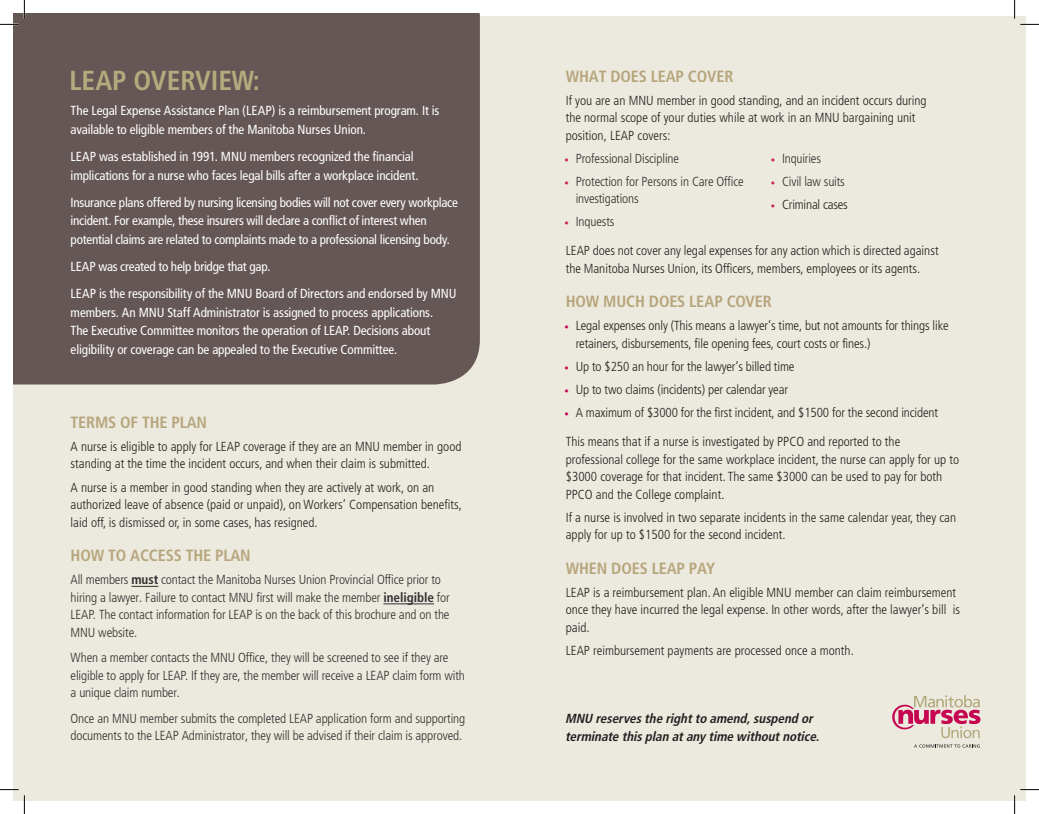
<style>
.page{position:relative;width:1039px;height:814px;background:#fff}
.page>*{position:absolute;margin:0;border:0;box-sizing:border-box;transform-origin:0 0}
.t1{font:700 condensed 27.5px "Frutiger";color:#b3ab7e}
.t2{font:700 condensed 16.25px "Frutiger";letter-spacing:-.01em;color:#b7a67d}
.t3{font:300 condensed 13.12px/17.5px "Frutiger LT Pro";color:#231f20}
.t4{font:condensed 13.12px/18.8px "Frutiger";letter-spacing:-.01em;color:#fff}
.t5{font:300 condensed 13.12px/17.5px "Frutiger LT Pro";letter-spacing:-.01em;color:#323031}
.t6{font:italic 700 condensed 13.12px/17.5px "Frutiger";color:#231f20}
.s1{font-family:"Frutiger";font-weight:700}
.s2{font-family:"Frutiger";font-size:8.75px;color:#c92457}
.s3{font-family:"Frutiger";font-size:8.75px;color:#c70652}
</style>
<div class="page">
<div style="left:13px;top:16px;width:1013px;height:785px;background:#ece9de"></div>
<div style="left:13px;top:13px;width:467px;height:371px;background:#655756"></div>
<svg style="left:914px;top:744px;width:65px;height:3px"></svg>
<svg style="left:892px;top:695px;width:88px;height:43px"></svg>
<svg style="left:0;top:0;width:25px;height:25px"></svg>
<svg style="left:0;top:789px;width:25px;height:25px"></svg>
<svg style="left:1014px;top:0;width:25px;height:25px"></svg>
<svg style="left:1014px;top:789px;width:25px;height:25px"></svg>
<svg style="left:131px;top:586px;width:27px;height:1px"></svg>
<hr style="left:383px;top:603px;width:51px;height:1px;background:#323031">
<p class="t1" style="left:69px;top:64px;width:192px">LEAP OVERVIEW:</p>
<p class="t4" style="left:71px;top:101px;width:370px">The Legal Expense Assistance Plan (LEAP) is a reimbursement program. It is available to eligible members of the Manitoba Nurses Union.</p>
<p class="t4" style="left:71px;top:147px;width:349px">LEAP was established in 1991. MNU members recognized the financial implications for a nurse who faces legal bills after a workplace incident.</p>
<p class="t4" style="left:71px;top:193px;width:389px">Insurance plans offered by nursing licensing bodies will not cover every workplace incident. For example, these insurers will declare a conflict of interest when potential claims are related to complaints made to a professional licensing body.</p>
<p class="t4" style="left:71px;top:253px;width:387px;line-height:26.9px">LEAP was created to help bridge that gap.<br>LEAP is the responsibility of the MNU Board of Directors and endorsed by MNU</p>
<p class="t4" style="left:71px;top:303px;width:364px">members. An MNU Staff Administrator is assigned to process applications.<br>The Executive Committee monitors the operation of LEAP. Decisions about eligibility or coverage can be appealed to the Executive Committee.</p>
<p class="t2" style="left:71px;top:412px;width:138px">TERMS OF THE PLAN</p>
<p class="t3" style="left:71px;top:438px;width:392px">A nurse is eligible to apply for LEAP coverage if they are an MNU member in good standing at the time the incident occurs, and when their claim is submitted.</p>
<p class="t3" style="left:71px;top:478px;width:393px">A nurse is a member in good standing when they are actively at work, on an authorized leave of absence (paid or unpaid), on Workers’ Compensation benefits, laid off, is dismissed or, in some cases, has resigned.</p>
<p class="t2" style="left:71px;top:545px;width:182px">HOW TO ACCESS THE PLAN</p>
<p class="t5" style="left:71px;top:571px;width:381px">All members <span class="s1">must</span> contact the Manitoba Nurses Union Provincial Office prior to hiring a lawyer. Failure to contact MNU first will make the member <span class="s1">ineligible</span> for LEAP. The contact information for LEAP is on the back of this brochure and on the MNU website.</p>
<p class="t5" style="left:71px;top:649px;width:396px">When a member contacts the MNU Office, they will be screened to see if they are eligible to apply for LEAP. If they are, the member will receive a LEAP claim form with a unique claim number.</p>
<p class="t5" style="left:71px;top:709px;width:396px">Once an MNU member submits the completed LEAP application form and supporting documents to the LEAP Administrator, they will be advised if their claim is approved.</p>
<p class="t2" style="left:566px;top:66px;width:169px">WHAT DOES LEAP COVER</p>
<p class="t3" style="left:566px;top:92px;width:362px">If you are an MNU member in good standing, and an incident occurs during the normal scope of your duties while at work in an MNU bargaining unit position, LEAP covers:</p>
<p class="t5" style="left:564px;top:150px;width:116px"><span class="s2">•</span> Professional Discipline</p>
<p class="t5" style="left:576px;top:173px;width:169px;text-indent:-11px"><span class="s2">•</span> Protection for Persons in Care Office investigations</p>
<p class="t5" style="left:564px;top:213px;width:51px"><span class="s2">•</span> Inquests</p>
<p class="t5" style="left:771px;top:150px;width:52px"><span class="s2">•</span> Inquiries</p>
<p class="t5" style="left:771px;top:173px;width:76px"><span class="s2">•</span> Civil law suits</p>
<p class="t3" style="left:771px;top:196px;width:79px"><span class="s2">•</span> Criminal cases</p>
<p class="t3" style="left:566px;top:242px;width:374px">LEAP does not cover any legal expenses for any action which is directed against the Manitoba Nurses Union, its Officers, members, employees or its agents.</p>
<p class="t2" style="left:566px;top:292px;width:207px">HOW MUCH DOES LEAP COVER</p>
<p class="t3" style="left:576px;top:317px;width:374px;text-indent:-11px"><span class="s3">•</span> Legal expenses only (This means a lawyer’s time, but not amounts for things like retainers, disbursements, file opening fees, court costs or fines.)</p>
<p class="t3" style="left:564px;top:357px;width:231px"><span class="s3">•</span> Up to $250 an hour for the lawyer’s billed time</p>
<p class="t3" style="left:564px;top:381px;width:225px"><span class="s3">•</span> Up to two claims (incidents) per calendar year</p>
<p class="t3" style="left:564px;top:404px;width:375px"><span class="s3">•</span> A maximum of $3000 for the first incident, and $1500 for the second incident</p>
<p class="t3" style="left:566px;top:433px;width:395px">This means that if a nurse is investigated by PPCO and reported to the professional college for the same workplace incident, the nurse can apply for up to $3000 coverage for that incident. The same $3000 can be used to pay for both PPCO and the College complaint.</p>
<p class="t3" style="left:566px;top:508px;width:392px">If a nurse is involved in two separate incidents in the same calendar year, they can apply for up to $1500 for the second incident.</p>
<p class="t2" style="left:566px;top:558px;width:151px">WHEN DOES LEAP PAY</p>
<p class="t3" style="left:566px;top:583px;width:396px">LEAP is a reimbursement plan. An eligible MNU member can claim reimbursement once they have incurred the legal expense. In other words, after the lawyer’s bill is paid.</p>
<p class="t3" style="left:566px;top:642px;width:290px">LEAP reimbursement payments are processed once a month.</p>
<p class="t6" style="left:565px;top:710px;width:259px">MNU reservesthe rightto amend,suspend or terminate thisplan atanytime withoutnotice.</p>
</div>
